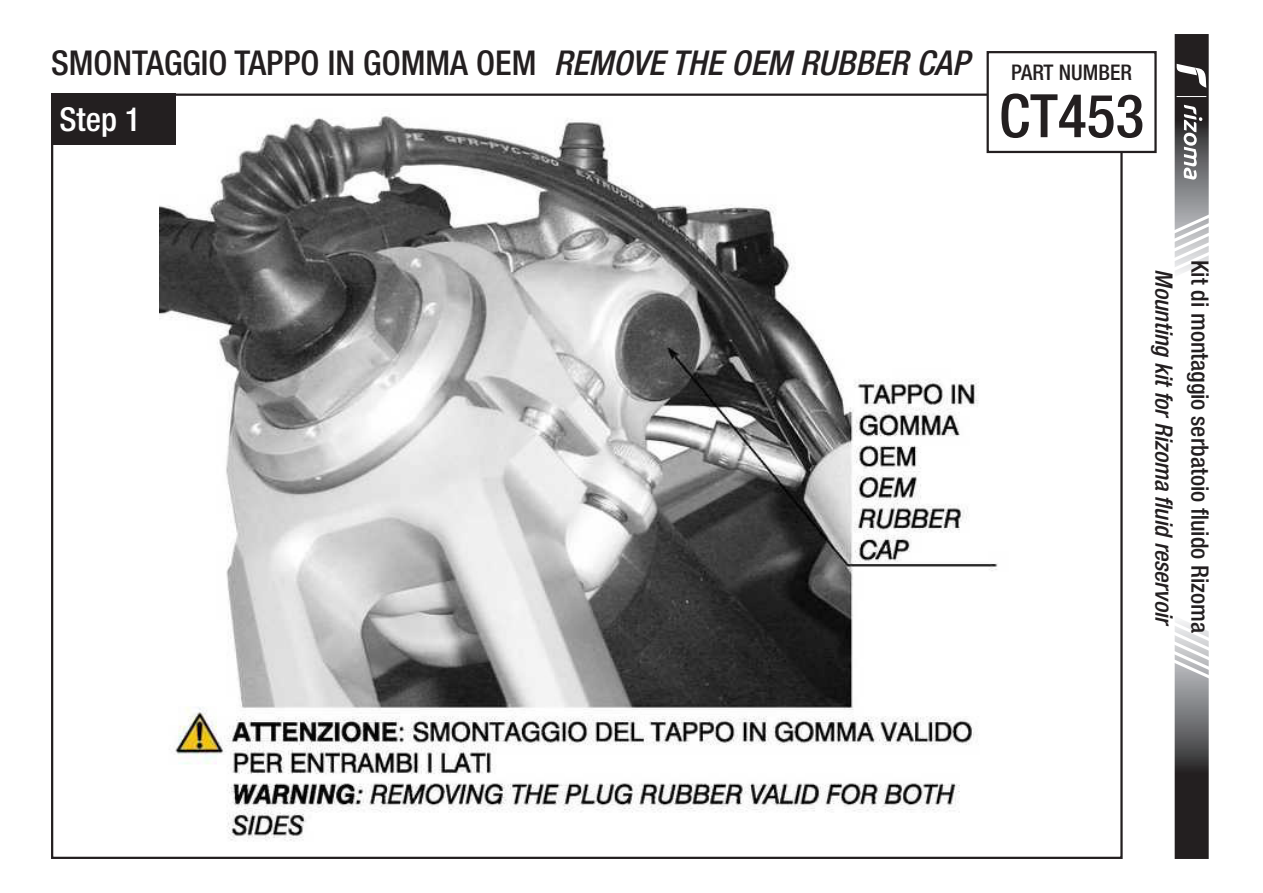
<style>
.page{position:relative;width:1263px;height:893px;background:#fff}
.page>*{position:absolute;margin:0;border:0;box-sizing:border-box;transform-origin:0 0}
.t1{font:500 condensed 60px "Helvetica Neue LT Std";color:#231f20}
.t2{font:500 condensed 34.2px "Helvetica Neue LT Std";color:#231f20}
.t3{font:500 condensed 33px "Helvetica Neue LT Std";color:#fff}
.t4{font:500 condensed 24px "Helvetica Neue LT Std";color:#231f20}
.t5{font:italic 500 condensed 24px "Helvetica Neue LT Std";color:#231f20}
.t6{font:500 condensed 21.6px "Helvetica Neue LT Std";color:#231f20}
.s1{font-style:italic}
</style>
<div class="page">
<img style="left:160px;top:109px;width:854px;height:732px">
<div style="left:51px;top:94px;width:124px;height:51px;background:#231f20"></div>
<svg style="left:1174px;top:620px;width:35px;height:239px;background:#706f70"></svg>
<svg style="left:1174px;top:34px;width:35px;height:240px"></svg>
<div style="left:988px;top:52px;width:167px;height:100px;background:#fff"></div>
<div style="left:986px;top:51px;width:171px;height:102px;border:2px solid #231f20"></div>
<p class="t2" style="left:51px;top:43px;width:920px">SMONTAGGIO TAPPO IN GOMMA OEM <span class="s1">REMOVE THE OEM RUBBER CAP</span></p>
<p class="t3" style="left:60px;top:99px;width:83px">Step 1</p>
<p class="t6" style="left:1011px;top:59px;width:122px">PART NUMBER</p>
<h1 class="t1" style="left:999px;top:80px;width:147px">CT453</h1>
<p class="t5" style="left:1178px;top:269px;width:359px;rotate:90deg">Mounting kit for Rizoma fluid reservoir</p>
<p class="t4" style="left:1214px;top:260px;width:375px;rotate:90deg">Kit di montaggio serbatoio fluido Rizoma</p>
</div>
